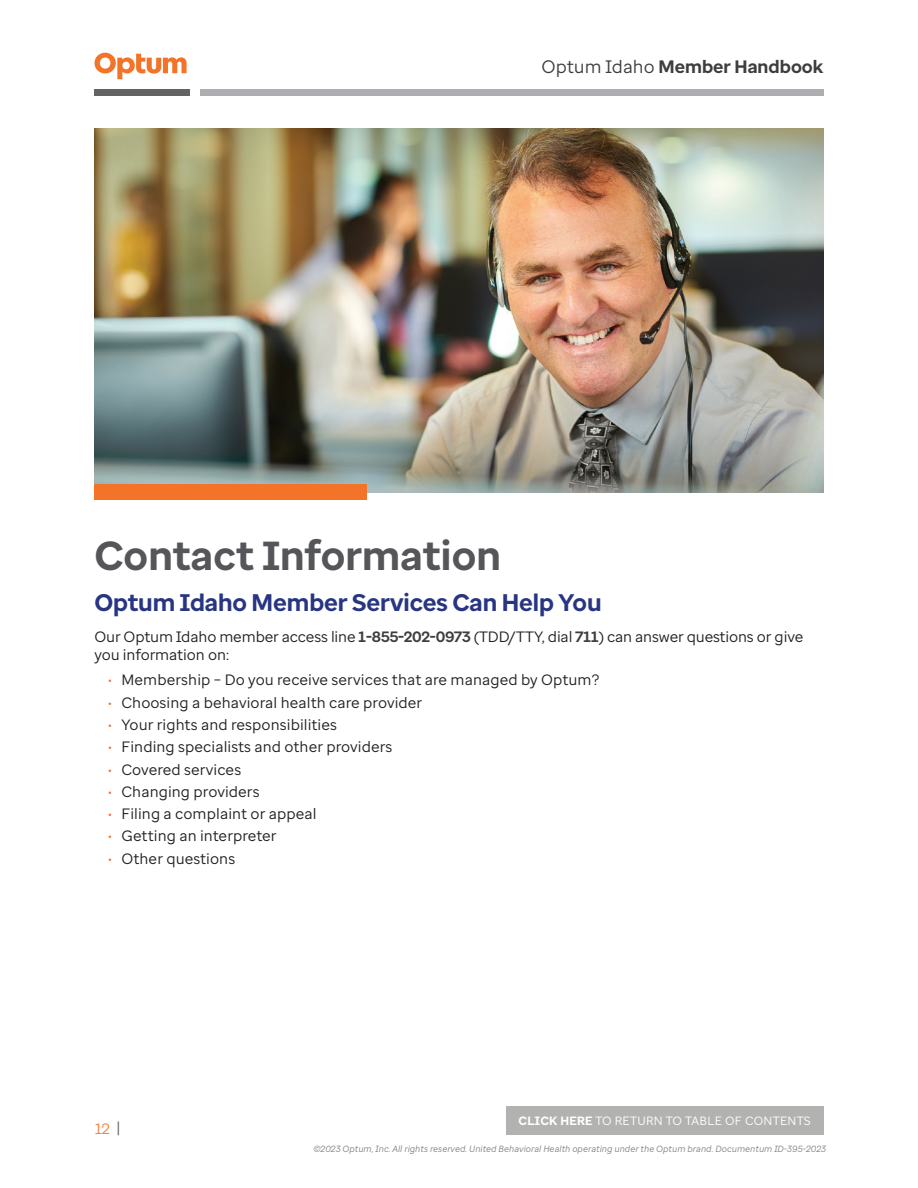
<style>
.page{position:relative;width:918px;height:1188px;background:#fff}
.page>*{position:absolute;margin:0;border:0;box-sizing:border-box;transform-origin:0 0}
.Section_Headings_1{font:700 40.5px "Optum Sans";letter-spacing:.005em;color:#555659}
.Sub_Headings_2{font:700 24px "Optum Sans";letter-spacing:-.005em;color:#283582}
.t1{font:700 18px "Optum Sans";color:#3e3e3f}
.Body_Copy{font:15px/18px "Optum Sans";letter-spacing:.005em;color:#231f20}
.t2{font:15px "Optum Sans";color:#f48039}
.t3{font:12px "Optum Sans";letter-spacing:.02em;color:#fff}
.t4{font:italic 9px "Optum Sans";color:#808285}
.s1{font-weight:400}
.s2{font-weight:700;color:#3e3e3f}
.s3{font-size:12px;color:#f37328}
.s4{color:#636366}
.s5{font-weight:700}
</style>
<div class="page">
<div style="left:94px;top:89px;width:96px;height:7px;background:#636366"></div>
<div style="left:200px;top:89px;width:624px;height:7px;background:#adaeb2"></div>
<svg style="left:94px;top:53px;width:93px;height:26px"></svg>
<div style="left:506px;top:1107px;width:318px;height:28px;background:#b2b2b1"></div>
<img style="left:94px;top:128px;width:730px;height:364px">
<div style="left:94px;top:484px;width:273px;height:16px;background:#f37328"></div>
<p class="t1" style="left:541px;top:55px;width:284px"><span class="s1">Optum Idaho</span> Member Handbook</p>
<p class="Section_Headings_1" style="left:94px;top:530px;width:408px">Contact Information</p>
<p class="Sub_Headings_2" style="left:94px;top:587px;width:509px">Optum Idaho Member Services Can Help You</p>
<p class="Body_Copy" style="left:94px;top:628px;width:710px">Our Optum Idaho member access line <span class="s2">1-855-202-0973</span> (TDD/TTY, dial <span class="s2">711</span>) can answer questions or give you information on:</p>
<p class="Body_Copy" style="left:108px;top:671px;width:493px"><span class="s3">•</span> Membership – Do you receive services that are managed by Optum?</p>
<p class="Body_Copy" style="left:108px;top:693px;width:316px"><span class="s3">•</span> Choosing a behavioral health care provider</p>
<p class="Body_Copy" style="left:108px;top:715px;width:231px"><span class="s3">•</span> Your rights and responsibilities</p>
<p class="Body_Copy" style="left:108px;top:738px;width:286px"><span class="s3">•</span> Finding specialists and other providers</p>
<p class="Body_Copy" style="left:108px;top:760px;width:135px"><span class="s3">•</span> Covered services</p>
<p class="Body_Copy" style="left:108px;top:782px;width:153px"><span class="s3">•</span> Changing providers</p>
<p class="Body_Copy" style="left:108px;top:805px;width:210px"><span class="s3">•</span> Filing a complaint or appeal</p>
<p class="Body_Copy" style="left:108px;top:827px;width:170px"><span class="s3">•</span> Getting an interpreter</p>
<p class="Body_Copy" style="left:108px;top:849px;width:129px"><span class="s3">•</span> Other questions</p>
<p class="t2" style="left:95px;top:1119px;width:27px">12 <span class="s4">|</span></p>
<p class="t3" style="left:519px;top:1113px;width:294px"><span class="s5">CLICK HERE</span> TO RETURN TO TABLE OF CONTENTS</p>
<p class="t4" style="left:313px;top:1143px;width:514px">©2023 Optum, Inc. All rights reserved. United Behavioral Health operating under the Optum brand. Documentum ID-395-2023</p>
</div>
